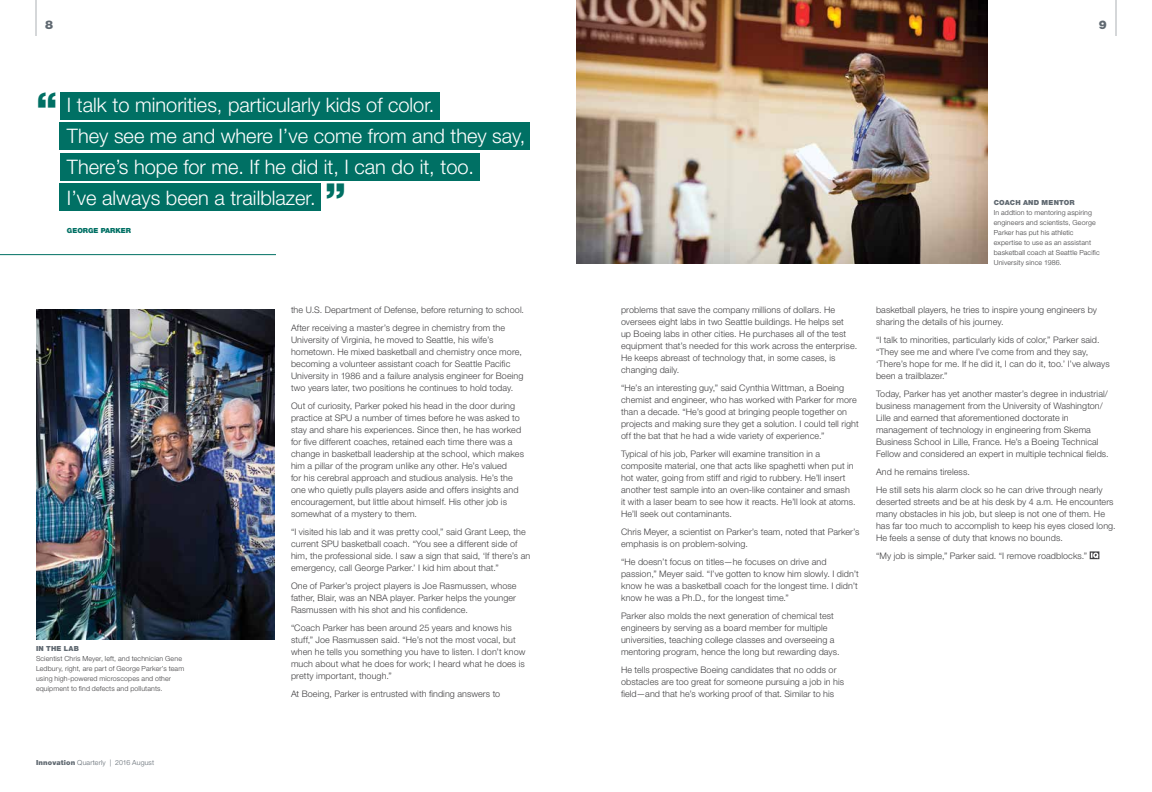
<style>
.page{position:relative;width:1152px;height:792px;background:#fff}
.page>*{position:absolute;margin:0;border:0;box-sizing:border-box;transform-origin:0 0}
.t1{font:900 40px "Helvetica Neue LT Std";color:#007064}
.t2{font:300 20px/31px "Helvetica Neue LT Std";color:#fff}
.t3{font:900 12px "Helvetica Neue LT Std";color:#606971}
.t4{font:300 9px/12px "Helvetica Neue LT Std";letter-spacing:.01em;color:#414042}
.t5{font:300 7px/10px "Helvetica Neue LT Std";letter-spacing:.02em;color:#414042}
.t6{font:300 7px "Helvetica Neue LT Std";letter-spacing:.02em;color:#606971}
.t7{font:900 7px "Helvetica Neue LT Std";letter-spacing:.03em;color:#606971}
.t8{font:900 7px "Helvetica Neue LT Std";color:#007064}
.s1{font-weight:900}
</style>
<div class="page">
<hr style="left:36px;top:0;width:1px;height:36px;background:#adb1b5">
<hr style="left:1116px;top:0;width:1px;height:36px;background:#adb1b5">
<svg style="left:1090px;top:551px;width:9px;height:8px"></svg>
<hr style="left:0;top:254px;width:276px;height:1px;background:#007064">
<div style="left:60px;top:93px;width:380px;height:27px;background:#007064"></div>
<div style="left:60px;top:123px;width:470px;height:27px;background:#007064"></div>
<div style="left:60px;top:153px;width:419px;height:27px;background:#007064"></div>
<div style="left:60px;top:183px;width:261px;height:27px;background:#007064"></div>
<img style="left:36px;top:310px;width:238px;height:330px">
<img style="left:576px;top:0;width:412px;height:264px">
<h3 class="t3" style="left:45px;top:17px;width:10px">8</h3>
<h3 class="t3" style="left:1099px;top:17px;width:10px">9</h3>
<h1 class="t1" style="left:36px;top:83px;width:22px">“</h1>
<h2 class="t2" style="left:67px;top:89px;width:460px">I talk to minorities, particularly kids of color.<br>They see me and where I’ve come from and they say, There’s hope for me. If he did it, I can do it, too.<br>I’ve always been a trailblazer.</h2>
<p class="t8" style="left:67px;top:227px;width:66px">GEORGE PARKER</p>
<h1 class="t1" style="left:325px;top:174px;width:22px">”</h1>
<p class="t7" style="left:36px;top:645px;width:44px">IN THE LAB</p>
<p class="t5" style="left:36px;top:654px;width:150px">Scientist Chris Meyer, left, and technician Gene Ledbury, right, are part of George Parker’s team using high-powered microscopes and other equipment to find defects and pollutants.</p>
<p class="t6" style="left:36px;top:758px;width:120px"><span class="s1">Innovation</span> Quarterly | 2016 August</p>
<p class="t4" style="left:291px;top:301px;width:235px;line-height:18px">the U.S. Department of Defense, before returning to school.<br>After receiving a master’s degree in chemistry from the</p>
<p class="t4" style="left:291px;top:334px;width:234px">University of Virginia, he moved to Seattle, his wife’s hometown. He mixed basketball and chemistry once more, becoming a volunteer assistant coach for Seattle Pacific University in 1986 and a failure analysis engineer for Boeing two years later, two positions he continues to hold today.</p>
<p class="t4" style="left:291px;top:400px;width:235px">Out of curiosity, Parker poked his head in the door during practice at SPU a number of times before he was asked to stay and share his experiences. Since then, he has worked for five different coaches, retained each time there was a change in basketball leadership at the school, which makes him a pillar of the program unlike any other. He’s valued<br>for his cerebral approach and studious analysis. He’s the one who quietly pulls players aside and offers insights and encouragement, but little about himself. His other job is somewhat of a mystery to them.</p>
<p class="t4" style="left:291px;top:526px;width:241px">“I visited his lab and it was pretty cool,” said Grant Leep, the current SPU basketball coach. “You see a different side of him, the professional side. I saw a sign that said, ‘If there’s an emergency, call George Parker.’ I kid him about that.”</p>
<p class="t4" style="left:291px;top:580px;width:227px;text-align:justify">One of Parker’s project players is Joe Rasmussen, whose father, Blair, was an NBA player. Parker helps the younger Rasmussen with his shot and his confidence.</p>
<p class="t4" style="left:291px;top:622px;width:236px">“Coach Parker has been around 25 years and knows his stuff,” Joe Rasmussen said. “He’s not the most vocal, but when he tells you something you have to listen. I don’t know much about what he does for work; I heard what he does is pretty important, though.”</p>
<p class="t4" style="left:291px;top:688px;width:211px">At Boeing, Parker is entrusted with finding answers to</p>
<p class="t4" style="left:621px;top:304px;width:238px">problems that save the company millions of dollars. He oversees eight labs in two Seattle buildings. He helps set<br>up Boeing labs in other cities. He purchases all of the test equipment that’s needed for this work across the enterprise.<br>He keeps abreast of technology that, in some cases, is changing daily.</p>
<p class="t4" style="left:621px;top:382px;width:239px">“He’s an interesting guy,” said Cynthia Wittman, a Boeing chemist and engineer, who has worked with Parker for more than a decade. “He’s good at bringing people together on projects and making sure they get a solution. I could tell right off the bat that he had a wide variety of experience.”</p>
<p class="t4" style="left:621px;top:448px;width:236px">Typical of his job, Parker will examine transition in a composite material, one that acts like spaghetti when put in hot water, going from stiff and rigid to rubbery. He’ll insert another test sample into an oven-like container and smash it with a laser beam to see how it reacts. He’ll look at atoms.<br>He’ll seek out contaminants.</p>
<p class="t4" style="left:621px;top:525px;width:240px">Chris Meyer, a scientist on Parker’s team, noted that Parker’s emphasis is on problem-solving.</p>
<p class="t4" style="left:621px;top:555px;width:239px">“He doesn’t focus on titles—he focuses on drive and passion,” Meyer said. “I’ve gotten to know him slowly. I didn’t know he was a basketball coach for the longest time. I didn’t know he was a Ph.D., for the longest time.”</p>
<p class="t4" style="left:621px;top:609px;width:220px">Parker also molds the next generation of chemical test engineers by serving as a board member for multiple universities, teaching college classes and overseeing a mentoring program, hence the long but rewarding days.</p>
<p class="t4" style="left:621px;top:663px;width:225px">He tells prospective Boeing candidates that no odds or obstacles are too great for someone pursuing a job in his field—and that he’s working proof of that. Similar to his</p>
<p class="t7" style="left:994px;top:198px;width:82px">COACH AND MENTOR</p>
<p class="t5" style="left:994px;top:207px;width:107px">In addtion to mentoring aspiring engineers and scientists, George<br>Parker has put his athletic expertise to use as an assistant basketball coach at Seattle Pacific<br>University since 1986.</p>
<p class="t4" style="left:876px;top:303px;width:222px">basketball players, he tries to inspire young engineers by sharing the details of his journey.</p>
<p class="t4" style="left:876px;top:333px;width:235px">“I talk to minorities, particularly kids of color,” Parker said. “They see me and where I’ve come from and they say, ‘There’s hope for me. If he did it, I can do it, too.’ I’ve always been a trailblazer.”</p>
<p class="t4" style="left:876px;top:387px;width:234px">Today, Parker has yet another master’s degree in industrial/ business management from the University of Washington/ Lille and earned that aforementioned doctorate in management of technology in engineering from Skema Business School in Lille, France. He’s a Boeing Technical Fellow and considered an expert in multiple technical fields.</p>
<p class="t4" style="left:876px;top:462px;width:228px;line-height:18px">And he remains tireless.<br>He still sets his alarm clock so he can drive through nearly</p>
<p class="t4" style="left:876px;top:495px;width:241px">deserted streets and be at his desk by 4 a.m. He encounters many obstacles in his job, but sleep is not one of them. He has far too much to accomplish to keep his eyes closed long.<br>He feels a sense of duty that knows no bounds.</p>
<p class="t4" style="left:876px;top:549px;width:213px">“My job is simple,” Parker said. “I remove roadblocks.”</p>
</div>
